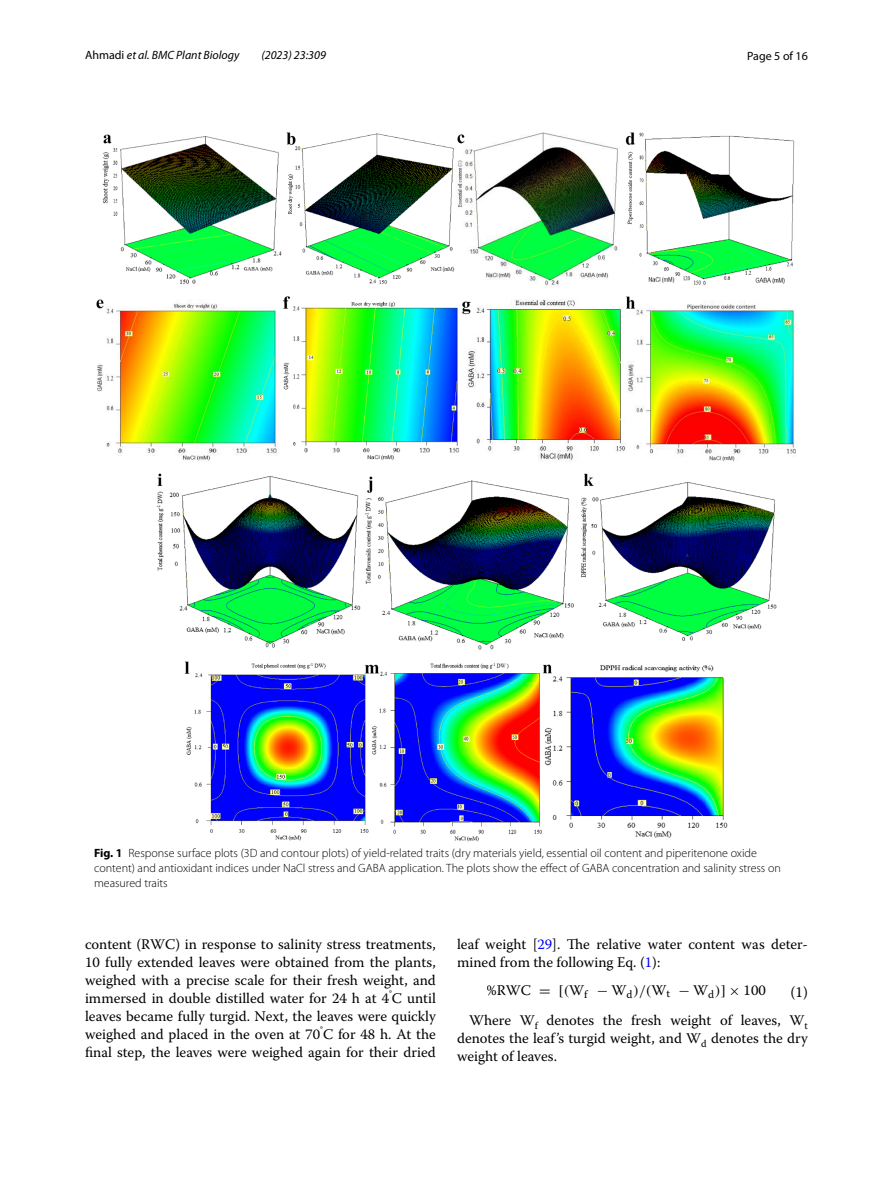
<style>
.page{position:relative;width:893px;height:1187px;background:#fff}
.page>*{position:absolute;margin:0;border:0;box-sizing:border-box;transform-origin:0 0}
.t1{font:15px "Warnock Pro";color:#000}
.t2{font:14.7px/18px "Warnock Pro";color:#000;text-align:justify}
.t3{font:14.7px "Warnock Pro Regular 2";color:#000}
.t4{font:300 12px/15px "Myriad Pro";color:#000}
.t5{font:italic 12px "Myriad Pro";color:#000}
.t6{font:12px "Myriad Pro";color:#000}
.s1{font-style:normal}
.s2{font-weight:700}
.s3{color:#00f}
.s4{font-family:"MTSYN"}
.s5{font-family:"MTMI"}
</style>
<div class="page">
<img style="left:96px;top:133px;width:700px;height:708px">
<p class="t5" style="left:85px;top:48px;width:156px"><span class="s1">Ahmadi</span> et al. BMC Plant Biology</p>
<p class="t5" style="left:261px;top:48px;width:66px">(2023) 23:309</p>
<p class="t6" style="left:747px;top:48px;width:62px">Page 5 of 16</p>
<p class="t4" style="left:94px;top:845px;width:688px"><span class="s2">Fig. 1</span> Response surface plots (3D and contour plots) of yield-related traits (dry materials yield, essential oil content and piperitenone oxide content) and antioxidant indices under NaCl stress and GABA application. The plots show the effect of GABA concentration and salinity stress on measured traits</p>
<p class="t2" style="left:85px;top:935px;width:352px">content (RWC) in response to salinity stress treatments, 10 fully extended leaves were obtained from the plants, weighed with a precise scale for their fresh weight, and immersed in double distilled water for 24 h at 4<sup>°</sup>C until leaves became fully turgid. Next, the leaves were quickly weighed and placed in the oven at 70<sup>°</sup>C for 48 h. At the final step, the leaves were weighed again for their dried</p>
<p class="t2" style="left:457px;top:935px;width:352px">leaf weight [<span class="s3">29</span>]. The relative water content was deter&shy;mined from the following Eq. (<span class="s3">1</span>):</p>
<p class="t3" style="left:486px;top:984px;width:281px">%RWC <span class="s4">= [</span><span class="s5">(</span>W<sub>f</sub> <span class="s4">−</span> W<sub>d</sub><span class="s5">)/(</span>W<sub>t</sub> <span class="s4">−</span> W<sub>d</sub><span class="s5">)</span><span class="s4">] ×</span> 100</p>
<p class="t1" style="left:791px;top:983px;width:19px">(1)</p>
<p class="t2" style="left:457px;top:1011px;width:352px;text-indent:12px">Where W<sub>f</sub> denotes the fresh weight of leaves, W<sub>t </sub>denotes the leaf’s turgid weight, and W<sub>d</sub> denotes the dry weight of leaves.</p>
</div>
